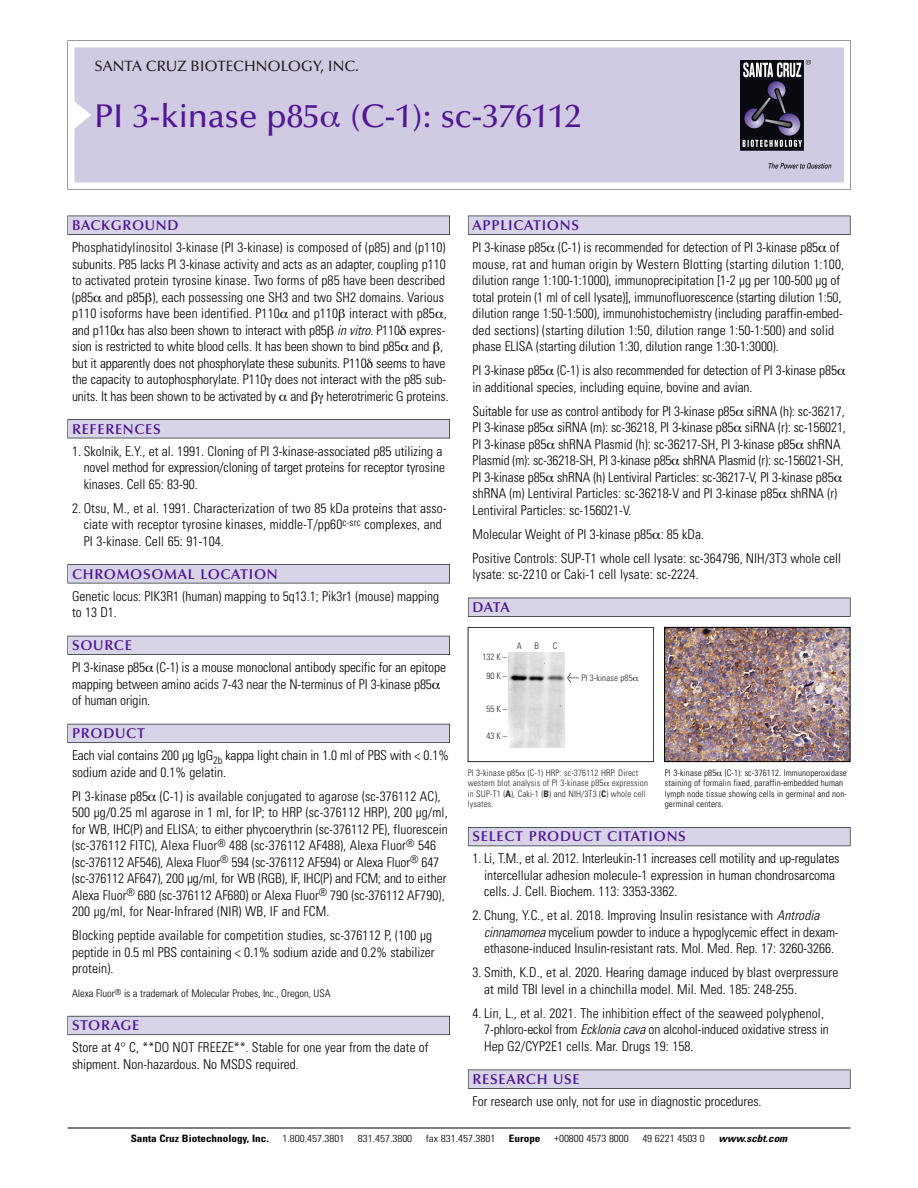
<style>
.page{position:relative;width:918px;height:1188px;background:#fff}
.page>*{position:absolute;margin:0;border:0;box-sizing:border-box;transform-origin:0 0}
.t1{font:500 33px "Optima";color:#511695}
.t2{font:500 15px "Optima";color:#231f20}
.t3{font:600 14.25px "Optima";letter-spacing:.05em;color:#511695}
.t4{font:300 condensed 13.5px/16.5px "Univers";color:#000}
.t5{font:300 condensed 10.5px "Univers";color:#000}
.t6{font:300 condensed 10.2px "Univers";color:#000;scale:1.1 1}
.t7{font:700 condensed 10.2px "Univers";color:#000;scale:1.1 1}
.t8{font:italic 700 condensed 10.2px "Univers";color:#000;scale:1.1 1}
.t9{font:300 condensed 9px/10.5px "Univers";letter-spacing:.015em;color:#272526}
.t10{font:300 condensed 9px/10.5px "Univers";letter-spacing:.015em;color:#000}
.s1{font-style:italic}
.s2{font-family:"Meta Plus";font-weight:400;font-stretch:normal;font-size:10.5px}
.s3{font-weight:700}
</style>
<div class="page">
<svg style="left:68px;top:40px;width:783px;height:149px"></svg>
<div style="left:74px;top:47px;width:770px;height:135px;background:#d1cae3"></div>
<img style="left:741px;top:60px;width:90px;height:108px">
<div style="left:68px;top:216px;width:382px;height:19px;background:#535256"></div>
<div style="left:68px;top:216px;width:381px;height:18px;background:#d7d4e8"></div>
<div style="left:68px;top:419px;width:382px;height:19px;background:#515155"></div>
<div style="left:68px;top:420px;width:381px;height:18px;background:#d7d4e8"></div>
<div style="left:68px;top:564px;width:382px;height:19px;background:#545357"></div>
<div style="left:68px;top:565px;width:381px;height:18px;background:#d7d4e8"></div>
<div style="left:68px;top:636px;width:382px;height:19px;background:#535259"></div>
<div style="left:68px;top:636px;width:381px;height:18px;background:#d7d4e8"></div>
<div style="left:68px;top:724px;width:382px;height:19px;background:#595860"></div>
<div style="left:68px;top:724px;width:381px;height:18px;background:#d7d4e8"></div>
<div style="left:68px;top:1016px;width:382px;height:19px;background:#64626c"></div>
<div style="left:68px;top:1016px;width:381px;height:18px;background:#d7d4e8"></div>
<div style="left:468px;top:216px;width:382px;height:19px;background:#535256"></div>
<div style="left:468px;top:216px;width:382px;height:18px;background:#d7d4e8"></div>
<div style="left:468px;top:598px;width:382px;height:19px;background:#525156"></div>
<div style="left:468px;top:598px;width:382px;height:18px;background:#d7d4e8"></div>
<div style="left:468px;top:827px;width:382px;height:19px;background:#55545b"></div>
<div style="left:468px;top:828px;width:382px;height:18px;background:#d7d4e8"></div>
<div style="left:468px;top:1070px;width:382px;height:19px;background:#545457"></div>
<div style="left:468px;top:1070px;width:382px;height:18px;background:#d7d4e8"></div>
<hr style="left:68px;top:1128px;width:782px;height:1px;background:#000">
<img style="left:666px;top:629px;width:182px;height:131px">
<div style="left:664px;top:627px;width:186px;height:135px;border:1px solid #000"></div>
<div style="left:468px;top:627px;width:186px;height:135px;border:1px solid #272526"></div>
<img style="left:508px;top:652px;width:57px;height:95px">
<svg style="left:321px;top:112px;width:19px;height:16px"></svg>
<p class="t2" style="left:94px;top:60px;width:266px">SANTA CRUZ BIOTECHNOLOGY, INC.</p>
<p class="t1" style="left:94px;top:102px;width:488px">PI 3-kinase p85 (C-1): sc-376112</p>
<p class="t3" style="left:72px;top:219px;width:108px">BACKGROUND</p>
<p class="t4" style="left:72px;top:240px;width:376px">Phosphatidylinositol 3-kinase (PI 3-kinase) is composed of (p85) and (p110) subunits. P85 lacks PI 3-kinase activity and acts as an adapter, coupling p110 to activated protein tyrosine kinase. Two forms of p85 have been described (p85 and p85 ), each possessing one SH3 and two SH2 domains. Various p110 isoforms have been identified. P110 and p110 interact with p85 , and p110 has also been shown to interact with p85 <span class="s1">in vitro.</span>P110 expres&shy;sion is restricted to white blood cells. It has been shown to bind p85 and , but it apparently does not phosphorylate these subunits. P110 seems to have the capacity to autophosphorylate. P110 does not interact with the p85 sub&shy;units. It has been shown to be activated by and</p>
<p class="t4" style="left:327px;top:389px;width:124px">heterotrimeric G proteins.</p>
<p class="t3" style="left:72px;top:423px;width:90px">REFERENCES</p>
<p class="t4" style="left:84px;top:444px;width:363px;text-indent:-12px">1. Skolnik, E.Y., et al. 1991. Cloning of PI 3-kinase-associated p85 utilizing a novel method for expression/cloning of target proteins for receptor tyrosine kinases. Cell 65: 83-90.</p>
<p class="t4" style="left:84px;top:501px;width:365px;text-indent:-12px">2. Otsu, M., et al. 1991. Characterization of two 85 kDa proteins that asso&shy;ciate with receptor tyrosine kinases, middle-T/pp60<sup>c-src</sup> complexes, and<br>PI 3-kinase. Cell 65: 91-104.</p>
<p class="t3" style="left:72px;top:568px;width:207px">CHROMOSOMAL LOCATION</p>
<p class="t4" style="left:72px;top:589px;width:368px">Genetic locus: PIK3R1 (human) mapping to 5q13.1; Pik3r1 (mouse) mapping to 13 D1.</p>
<p class="t3" style="left:72px;top:639px;width:61px">SOURCE</p>
<p class="t4" style="left:72px;top:661px;width:375px">PI 3-kinase p85 (C-1) is a mouse monoclonal antibody specific for an epitope mapping between amino acids 7-43 near the N-terminus of PI 3-kinase p85<br>of human origin.</p>
<p class="t3" style="left:72px;top:727px;width:74px">PRODUCT</p>
<p class="t4" style="left:72px;top:749px;width:379px">Each vial contains 200 µg IgG<sub>2b</sub> kappa light chain in 1.0 ml of PBS with &lt; 0.1% sodium azide and 0.1% gelatin.</p>
<p class="t4" style="left:72px;top:789px;width:377px">PI 3-kinase p85 (C-1) is available conjugated to agarose (sc-376112 AC), 500 µg/0.25 ml agarose in 1 ml, for IP; to HRP (sc-376112 HRP), 200 µg/ml, for WB, IHC(P) and ELISA; to either phycoerythrin (sc-376112 PE), fluorescein (sc-376112 FITC), Alexa Fluor<sup>®</sup> 488 (sc-376112 AF488), Alexa Fluor<sup>®</sup> 546 (sc-376112 AF546), Alexa Fluor<sup>®</sup> 594 (sc-376112 AF594) or Alexa Fluor<sup>®</sup> 647 (sc-376112 AF647), 200 µg/ml, for WB (RGB), IF, IHC(P) and FCM; and to either Alexa Fluor<sup>®</sup> 680 (sc-376112 AF680) or Alexa Fluor<sup>®</sup> 790 (sc-376112 AF790), 200 µg/ml, for Near-Infrared (NIR) WB, IF and FCM.</p>
<p class="t4" style="left:72px;top:929px;width:364px">Blocking peptide available for competition studies, sc-376112 P, (100 µg peptide in 0.5 ml PBS containing &lt; 0.1% sodium azide and 0.2% stabilizer protein).</p>
<p class="t5" style="left:72px;top:990px;width:260px">Alexa Fluor<sup>®</sup> is a trademark of Molecular Probes, Inc., Oregon, USA</p>
<p class="t3" style="left:72px;top:1020px;width:69px">STORAGE</p>
<p class="t4" style="left:72px;top:1041px;width:358px">Store at 4° C, **DO NOT FREEZE**. Stable for one year from the date of shipment. Non-hazardous. No MSDS required.</p>
<p class="t3" style="left:473px;top:219px;width:108px">APPLICATIONS</p>
<p class="t4" style="left:473px;top:240px;width:373px">PI 3-kinase p85 (C-1) is recommended for detection of PI 3-kinase p85 of mouse, rat and human origin by Western Blotting (starting dilution 1:100, dilution range 1:100-1:1000), immunoprecipitation [1-2 µg per 100-500 µg of total protein (1 ml of cell lysate)], immunofluorescence (starting dilution 1:50, dilution range 1:50-1:500), immunohistochemistry (including paraffin-embed&shy;ded sections) (starting dilution 1:50, dilution range 1:50-1:500) and solid phase ELISA (starting dilution 1:30, dilution range 1:30-1:3000).</p>
<p class="t4" style="left:473px;top:363px;width:366px">PI 3-kinase p85 (C-1) is also recommended for detection of PI 3-kinase p85 in additional species, including equine, bovine and avian.</p>
<p class="t4" style="left:473px;top:404px;width:375px">Suitable for use as control antibody for PI 3-kinase p85 siRNA (h): sc-36217, PI 3-kinase p85 siRNA (m): sc-36218, PI 3-kinase p85 siRNA (r): sc-156021, PI 3-kinase p85 shRNA Plasmid (h): sc-36217-SH, PI 3-kinase p85 shRNA Plasmid (m): sc-36218-SH, PI 3-kinase p85 shRNA Plasmid (r): sc-156021-SH, PI 3-kinase p85 shRNA (h) Lentiviral Particles: sc-36217-V, PI 3-kinase p85 shRNA (m) Lentiviral Particles: sc-36218-V and PI 3-kinase p85 shRNA (r)<br>Lentiviral Particles: sc-156021-V.</p>
<p class="t4" style="left:473px;top:527px;width:233px">Molecular Weight of PI 3-kinase p85 : 85 kDa.</p>
<p class="t4" style="left:473px;top:551px;width:370px">Positive Controls: SUP-T1 whole cell lysate: sc-364796, NIH/3T3 whole cell lysate: sc-2210 or Caki-1 cell lysate: sc-2224.</p>
<p class="t3" style="left:473px;top:601px;width:39px">DATA</p>
<p class="t9" style="left:482px;top:648px;width:26px;line-height:19.5px;text-align:center">132 K –<br>90 K –</p>
<p class="t9" style="left:486px;top:705px;width:22px">55 K –</p>
<p class="t9" style="left:486px;top:732px;width:22px">43 K –</p>
<p class="t9" style="left:517px;top:641px;width:7px">A</p>
<p class="t9" style="left:534px;top:641px;width:6px">B</p>
<p class="t9" style="left:553px;top:641px;width:6px">C</p>
<p class="t9" style="left:567px;top:673px;width:67px"><span class="s2">&lt;</span> PI 3-kinase p85</p>
<p class="t9" style="left:468px;top:768px;width:182px">PI 3-kinase p85 (C-1) HRP: sc-376112 HRP. Direct western blot analysis of PI 3-kinase p85 expression in SUP-T1 (<span class="s3">A</span>), Caki-1 (<span class="s3">B</span>) and NIH/3T3 (<span class="s3">C</span>) whole cell lysates.</p>
<p class="t10" style="left:665px;top:768px;width:184px">PI 3-kinase p85 (C-1): sc-376112. Immunoperoxidase staining of formalin fixed, paraffin-embedded human lymph node tissue showing cells in germinal and non&shy;germinal centers.</p>
<p class="t3" style="left:473px;top:831px;width:215px">SELECT PRODUCT CITATIONS</p>
<p class="t4" style="left:484px;top:852px;width:357px;text-indent:-12px">1. Li, T.M., et al. 2012. Interleukin-11 increases cell motility and up-regulates intercellular adhesion molecule-1 expression in human chondrosarcoma cells. J. Cell. Biochem. 113: 3353-3362.</p>
<p class="t4" style="left:484px;top:909px;width:356px;text-indent:-12px">2. Chung, Y.C., et al. 2018. Improving Insulin resistance with <span class="s1">Antrodia cinnamomea</span> mycelium powder to induce a hypoglycemic effect in dexam&shy;ethasone-induced Insulin-resistant rats. Mol. Med. Rep. 17: 3260-3266.</p>
<p class="t4" style="left:484px;top:966px;width:356px;text-indent:-12px">3. Smith, K.D., et al. 2020. Hearing damage induced by blast overpressure at mild TBI level in a chinchilla model. Mil. Med. 185: 248-255.</p>
<p class="t4" style="left:484px;top:1006px;width:346px;text-indent:-12px">4. Lin, L., et al. 2021. The inhibition effect of the seaweed polyphenol,<br>7-phloro-eckol from <span class="s1">Ecklonia cava</span> on alcohol-induced oxidative stress in<br>Hep G2/CYP2E1 cells. Mar. Drugs 19: 158.</p>
<p class="t3" style="left:473px;top:1073px;width:109px">RESEARCH USE</p>
<p class="t4" style="left:473px;top:1094px;width:291px">For research use only, not for use in diagnostic procedures.</p>
<p class="t7" style="left:131px;top:1135px;width:127px">Santa Cruz Biotechnology, Inc.</p>
<p class="t6" style="left:282px;top:1135px;width:58px">1.800.457.3801</p>
<p class="t6" style="left:358px;top:1135px;width:51px">831.457.3800</p>
<p class="t6" style="left:426px;top:1135px;width:65px">fax 831.457.3801</p>
<p class="t7" style="left:509px;top:1135px;width:30px">Europe</p>
<p class="t6" style="left:554px;top:1135px;width:69px">+00800 4573 8000</p>
<p class="t6" style="left:642px;top:1135px;width:58px">49 6221 4503 0</p>
<p class="t8" style="left:719px;top:1135px;width:66px">www.scbt.com</p>
</div>
